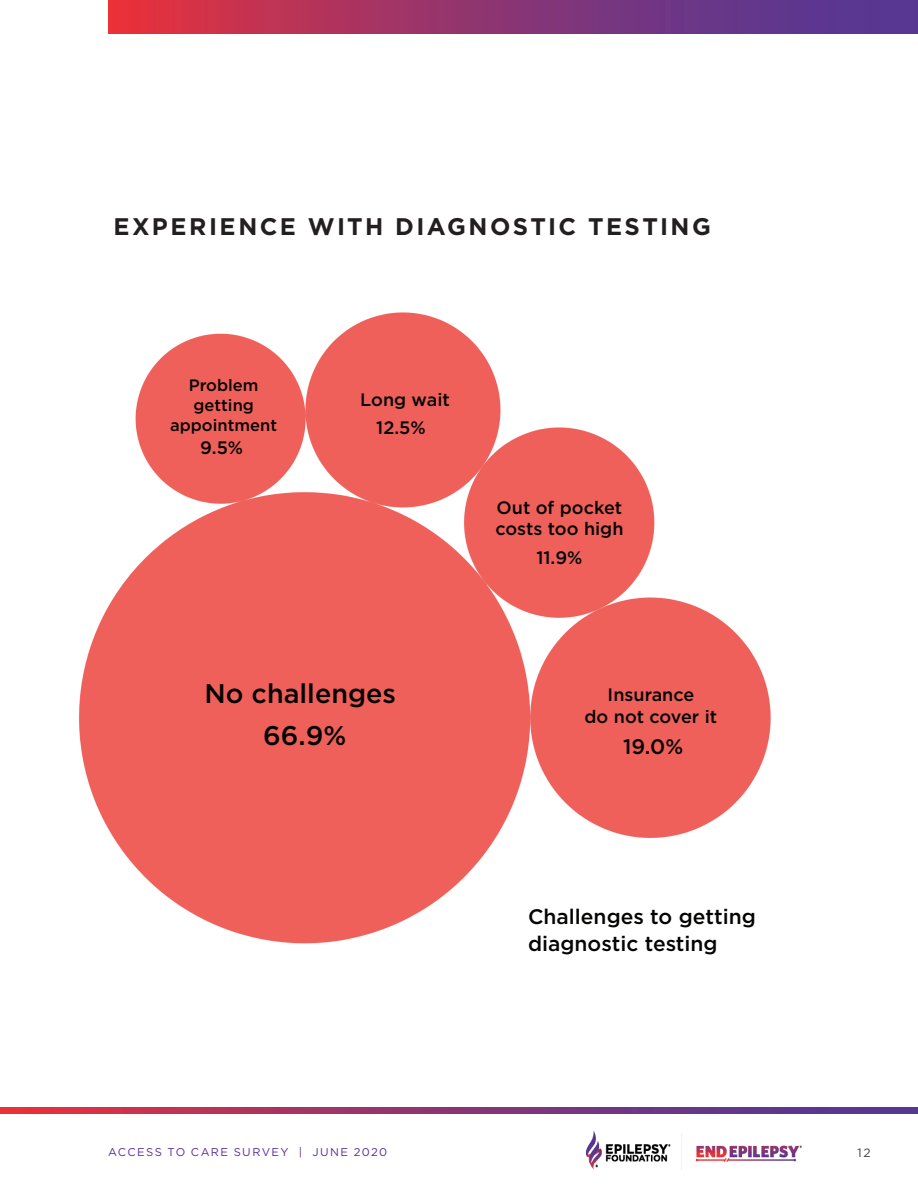
<style>
.page{position:relative;width:918px;height:1188px;background:#fff}
.page>*{position:absolute;margin:0;border:0;box-sizing:border-box;transform-origin:0 0}
.t1{font:500 27px "Gotham";color:#040503}
.t2{font:700 24px "Gotham";letter-spacing:.1em;color:#231f20}
.t3{font:500 21px/27px "Gotham";color:#040503}
.t4{font:500 18px/21.6px "Gotham";color:#040503;text-align:center}
.t5{font:500 16.5px/19.8px "Gotham";color:#040503}
.t6{font:12px "Gotham";color:#3e3e3f}
.t7{font:11.25px "Gotham";letter-spacing:.125em;color:#552b9d}
</style>
<div class="page">
<img style="left:586px;top:1132px;width:216px;height:38px">
<svg style="left:0;top:1107px;width:918px;height:7px;background:#90346f"></svg>
<svg style="left:108px;top:0;width:810px;height:34px;background:#91346f"></svg>
<img style="left:79px;top:312px;width:692px;height:632px">
<p class="t2" style="left:113px;top:211px;width:599px">EXPERIENCE WITH DIAGNOSTIC TESTING</p>
<p class="t5" style="left:189px;top:375px;width:71px">Problem getting</p>
<p class="t5" style="left:170px;top:415px;width:109px">appointment</p>
<p class="t4" style="left:200px;top:437px;width:44px">9.5%</p>
<p class="t4" style="left:360px;top:389px;width:91px">Long wait</p>
<p class="t4" style="left:376px;top:416px;width:51px">12.5%</p>
<p class="t4" style="left:495px;top:497px;width:130px;text-align:left">Out of pocket costs too high</p>
<p class="t4" style="left:536px;top:546px;width:48px">11.9%</p>
<p class="t1" style="left:204px;top:676px;width:193px">No challenges</p>
<p class="t1" style="left:263px;top:718px;width:85px">66.9%</p>
<p class="t4" style="left:585px;top:684px;width:134px">Insurance<br>do not cover it</p>
<p class="t3" style="left:623px;top:733px;width:62px">19.0%</p>
<p class="t3" style="left:528px;top:903px;width:229px">Challenges to getting diagnostic testing</p>
<p class="t7" style="left:108px;top:1145px;width:281px">ACCESS TO CARE SURVEY | JUNE 2020</p>
<p class="t6" style="left:857px;top:1145px;width:15px">12</p>
</div>
